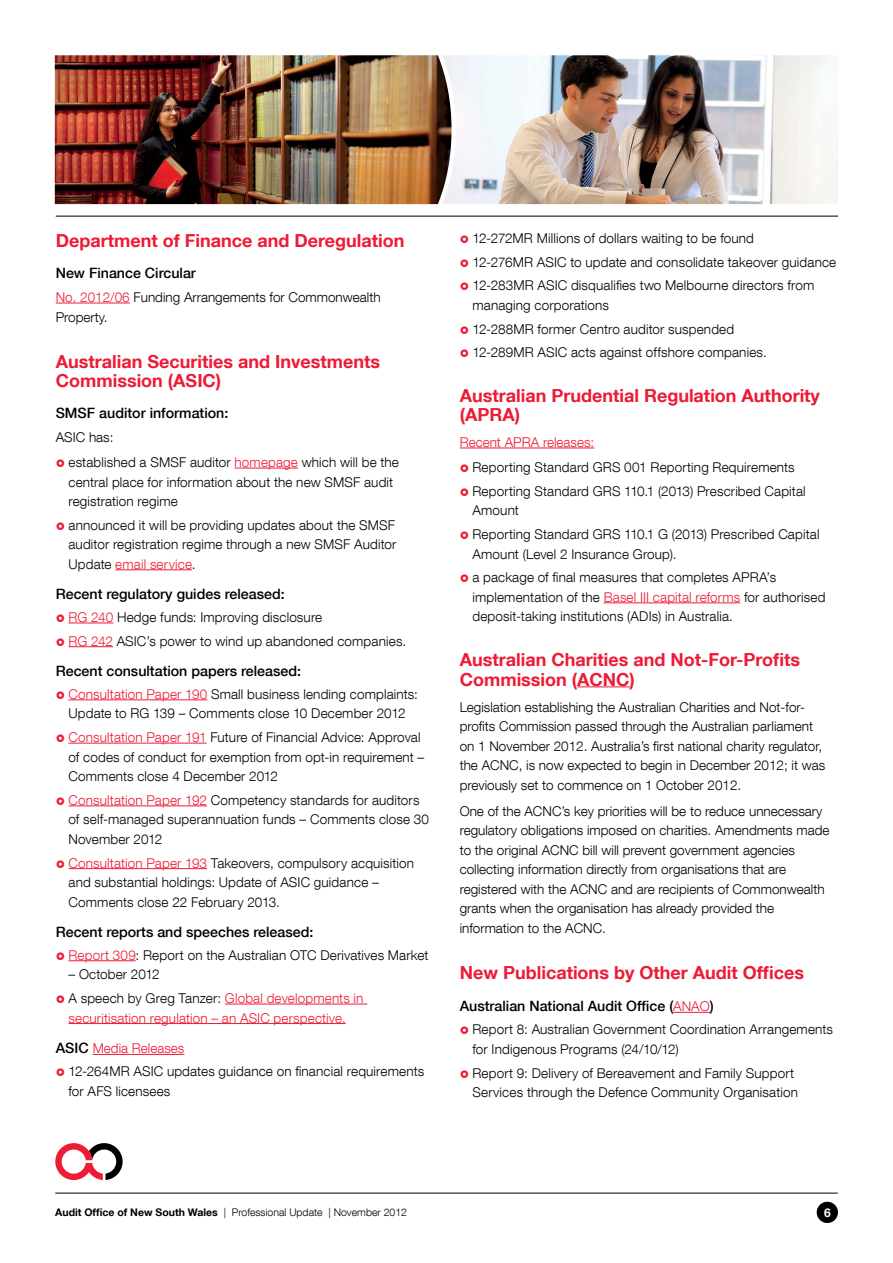
<style>
.page{position:relative;width:893px;height:1263px;background:#fff}
.page>*{position:absolute;margin:0;border:0;box-sizing:border-box;transform-origin:0 0}
.t1{font:700 18px/18.8px "Helvetica Neue LT Com";color:#ed1b35}
.t2{font:500 14.25px "Helvetica Neue LT Com";color:#000}
.t3{font:300 13.5px/19.5px "Helvetica Neue LT Com";letter-spacing:.01em;color:#000}
.t4{font:300 13.5px "Helvetica Neue LT Com";letter-spacing:.01em;color:#ed1b35}
.t5{font:700 12px "Helvetica Neue LT Com";color:#fff}
.t6{font:300 10.5px "Helvetica Neue LT Com";color:#000}
.s1{color:#ed1b35}
.s2{font-weight:500;font-size:14.25px}
.s3{font-weight:300;font-size:13.5px;color:#ed1b35}
.s4{font-weight:700}
</style>
<div class="page">
<hr style="left:55px;top:1193px;width:783px;height:1px;background:#000">
<div style="left:817px;top:1202px;width:21px;height:21px;background:#000;border-radius:50%"></div>
<svg style="left:55px;top:1143px;width:68px;height:37px"></svg>
<img style="left:452px;top:55px;width:386px;height:149px">
<img style="left:55px;top:55px;width:397px;height:149px">
<hr style="left:56px;top:216px;width:782px;height:1px;background:#000">
<hr style="left:56px;top:303px;width:74px;height:1px;background:#ed1b35">
<hr style="left:235px;top:468px;width:63px;height:1px;background:#ed1b35">
<hr style="left:115px;top:569px;width:77px;height:1px;background:#ed1b35">
<hr style="left:68px;top:623px;width:45px;height:1px;background:#ed1b35">
<hr style="left:68px;top:646px;width:45px;height:1px;background:#ed1b35">
<hr style="left:68px;top:699px;width:139px;height:1px;background:#ed1b35">
<hr style="left:68px;top:743px;width:139px;height:1px;background:#ed1b35">
<hr style="left:68px;top:805px;width:139px;height:1px;background:#ed1b35">
<hr style="left:68px;top:868px;width:139px;height:1px;background:#ed1b35">
<hr style="left:68px;top:960px;width:68px;height:1px;background:#ed1b35">
<hr style="left:225px;top:1004px;width:142px;height:1px;background:#ed1b35">
<hr style="left:68px;top:1023px;width:278px;height:1px;background:#ed1b35">
<hr style="left:93px;top:1054px;width:91px;height:1px;background:#ed1b35">
<hr style="left:460px;top:448px;width:134px;height:1px;background:#ed1b35">
<hr style="left:604px;top:602px;width:136px;height:1px;background:#ed1b35">
<hr style="left:577px;top:686px;width:53px;height:1px;background:#ed1b35">
<hr style="left:673px;top:1012px;width:37px;height:1px;background:#ed1b35">
<h1 class="t1" style="left:56px;top:230px;width:350px">Department of Finance and Deregulation</h1>
<p class="t2" style="left:56px;top:265px;width:142px">New Finance Circular</p>
<p class="t3" style="left:56px;top:287px;width:326px"><span class="s1">No. 2012/06</span> Funding Arrangements for Commonwealth<br>Property.</p>
<h1 class="t1" style="left:56px;top:352px;width:326px">Australian Securities and Investments<br>Commission (ASIC)</h1>
<p class="t2" style="left:56px;top:404px;width:174px">SMSF auditor information:</p>
<p class="t3" style="left:68px;top:424px;width:332px;line-height:25.2px;text-indent:-13px">ASIC has:<br>established a SMSF auditor <span class="s1">homepage</span> which will be the</p>
<p class="t3" style="left:68px;top:472px;width:326px">central place for information about the new SMSF audit registration regime</p>
<p class="t3" style="left:68px;top:515px;width:329px;text-align:justify">announced it will be providing updates about the SMSF auditor registration regime through a new SMSF Auditor Update <span class="s1">email service</span>.</p>
<p class="t2" style="left:56px;top:585px;width:230px">Recent regulatory guides released:</p>
<p class="t3" style="left:68px;top:605px;width:339px;line-height:23.7px"><span class="s1">RG 240</span> Hedge funds: Improving disclosure<br><span class="s1">RG 242</span> ASIC’s power to wind up abandoned companies.</p>
<p class="t2" style="left:56px;top:662px;width:247px">Recent consultation papers released:</p>
<p class="t3" style="left:68px;top:684px;width:351px"><span class="s1">Consultation Paper 190</span> Small business lending complaints:<br>Update to RG 139 – Comments close 10 December 2012</p>
<p class="t3" style="left:68px;top:727px;width:357px"><span class="s1">Consultation Paper 191</span> Future of Financial Advice: Approval of codes of conduct for exemption from opt-in requirement –<br>Comments close 4 December 2012</p>
<p class="t3" style="left:68px;top:790px;width:362px"><span class="s1">Consultation Paper 192</span> Competency standards for auditors of self-managed superannuation funds – Comments close 30<br>November 2012</p>
<p class="t3" style="left:68px;top:853px;width:347px"><span class="s1">Consultation Paper 193</span> Takeovers, compulsory acquisition and substantial holdings: Update of ASIC guidance –<br>Comments close 22 February 2013.</p>
<p class="t2" style="left:56px;top:923px;width:259px">Recent reports and speeches released:</p>
<p class="t3" style="left:68px;top:945px;width:362px"><span class="s1">Report 309</span>: Report on the Australian OTC Derivatives Market</p>
<p class="t3" style="left:68px;top:962px;width:296px;line-height:23.7px">– October 2012<br>A speech by Greg Tanzer: <span class="s1">Global developments in</span></p>
<p class="t4" style="left:68px;top:1009px;width:279px">securitisation regulation – an ASIC perspective.</p>
<p class="t3" style="left:68px;top:1037px;width:357px;line-height:23px;text-indent:-13px"><span class="s2">ASIC</span> <span class="s1">Media Releases<br></span>12-264MR ASIC updates guidance on financial requirements</p>
<p class="t3" style="left:68px;top:1081px;width:103px">for AFS licensees</p>
<p class="t3" style="left:472px;top:226px;width:365px;line-height:23.7px">12-272MR Millions of dollars waiting to be found<br>12-276MR ASIC to update and consolidate takeover guidance<br>12-283MR ASIC disqualifies two Melbourne directors from</p>
<p class="t3" style="left:472px;top:293px;width:296px;line-height:23.7px">managing corporations<br>12-288MR former Centro auditor suspended<br>12-289MR ASIC acts against offshore companies.</p>
<h1 class="t1" style="left:460px;top:386px;width:362px">Australian Prudential Regulation Authority (APRA)</h1>
<p class="t4" style="left:460px;top:434px;width:136px">Recent APRA releases:</p>
<p class="t3" style="left:472px;top:455px;width:335px;line-height:23.7px">Reporting Standard GRS 001 Reporting Requirements<br>Reporting Standard GRS 110.1 (2013) Prescribed Capital</p>
<p class="t3" style="left:472px;top:498px;width:349px;line-height:23.7px">Amount<br>Reporting Standard GRS 110.1 G (2013) Prescribed Capital</p>
<p class="t3" style="left:472px;top:542px;width:305px;line-height:23.7px">Amount (Level 2 Insurance Group).<br>a package of final measures that completes APRA’s</p>
<p class="t3" style="left:472px;top:587px;width:355px">implementation of the <span class="s1">Basel III capital reforms</span> for authorised deposit-taking institutions (ADIs) in Australia.</p>
<h1 class="t1" style="left:460px;top:650px;width:342px;line-height:19.5px">Australian Charities and Not-For-Profits<br>Commission (ACNC)</h1>
<p class="t3" style="left:460px;top:697px;width:367px">Legislation establishing the Australian Charities and Not-for&shy;profits Commission passed through the Australian parliament on 1 November 2012. Australia’s first national charity regulator, the ACNC, is now expected to begin in December 2012; it was previously set to commence on 1 October 2012.</p>
<p class="t3" style="left:460px;top:801px;width:371px">One of the ACNC’s key priorities will be to reduce unnecessary regulatory obligations imposed on charities. Amendments made to the original ACNC bill will prevent government agencies collecting information directly from organisations that are registered with the ACNC and are recipients of Commonwealth grants when the organisation has already provided the information to the ACNC.</p>
<h1 class="t1" style="left:460px;top:963px;width:346px">New Publications by Other Audit Offices</h1>
<p class="t2" style="left:460px;top:998px;width:256px">Australian National Audit Office (<span class="s3">ANAO</span>)</p>
<p class="t3" style="left:472px;top:1019px;width:362px">Report 8: Australian Government Coordination Arrangements for Indigenous Programs (24/10/12)</p>
<p class="t3" style="left:472px;top:1063px;width:327px">Report 9: Delivery of Bereavement and Family Support<br>Services through the Defence Community Organisation</p>
<p class="t6" style="left:55px;top:1206px;width:353px"><span class="s4">Audit Office of New South Wales</span> | Professional Update | November 2012</p>
<p class="t5" style="left:824px;top:1205px;width:8px">6</p>
</div>
